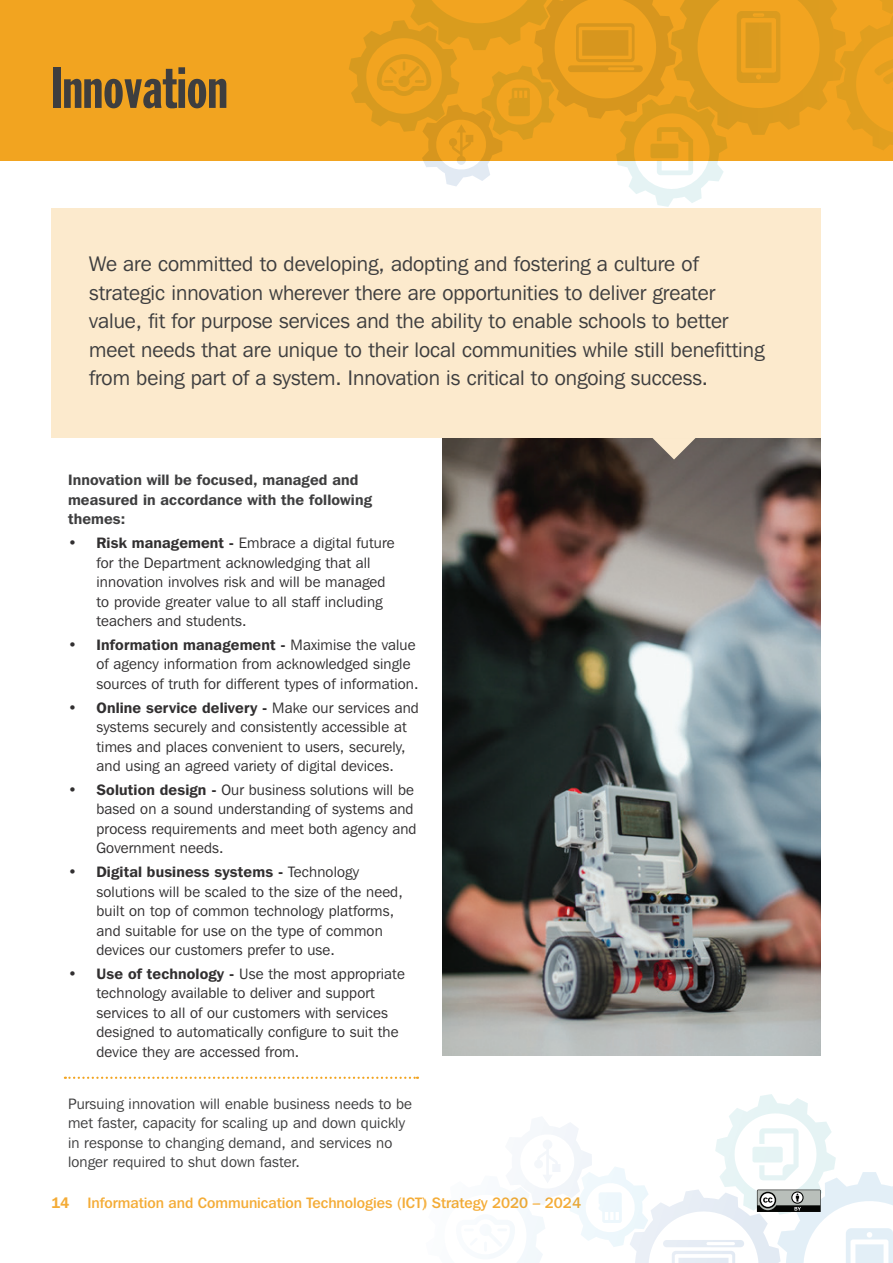
<style>
.page{position:relative;width:893px;height:1263px;background:#fff}
.page>*{position:absolute;margin:0;border:0;box-sizing:border-box;transform-origin:0 0}
.t1{font:57px "Franklin Gothic Extra Cond";color:#3e3e3f}
.t2{font:21px/28.5px "Franklin Gothic IT Cby BT";color:#3e3e3f}
.t3{font:15px/19.5px "Franklin Gothic IT Cby BT";letter-spacing:.01em;color:#312f30}
.t4{font:15px/19.5px "Franklin Gothic IT Cby BT";letter-spacing:.01em;color:#3e3e3f}
.t5{font:600 15px/19.5px "Franklin Gothic IT Cby BT";letter-spacing:.01em;color:#3e3e3f}
.t6{font:500 15px "Franklin Gothic IT Cby BT";color:#f4ac37}
.s1{font-weight:600}
</style>
<div class="page">
<div style="left:0;top:0;width:893px;height:160px;background:#f2a420"></div>
<img style="left:442px;top:438px;width:379px;height:617px">
<div style="left:51px;top:208px;width:770px;height:230px;background:#fceacd"></div>
<svg style="left:652px;top:438px;width:43px;height:21px"></svg>
<svg style="left:65px;top:1077px;width:353px;height:2px"></svg>
<svg style="left:349px;top:0;width:544px;height:207px"></svg>
<svg style="left:503px;top:1094px;width:390px;height:169px"></svg>
<h1 class="t1" style="left:51px;top:57px;width:178px">Innovation</h1>
<p class="t2" style="left:89px;top:249px;width:676px">We are committed to developing, adopting and fostering a culture of strategic innovation wherever there are opportunities to deliver greater value, fit for purpose services and the ability to enable schools to better meet needs that are unique to their local communities while still benefitting from being part of a system. Innovation is critical to ongoing success.</p>
<p class="t5" style="left:68px;top:470px;width:305px">Innovation will be focused, managed and measured in accordance with the following themes:</p>
<p class="t3" style="left:97px;top:533px;width:300px;text-indent:-28px"><span class="s1">• Risk management -</span> Embrace a digital future for the Department acknowledging that all innovation involves risk and will be managed to provide greater value to all staff including teachers and students.</p>
<p class="t3" style="left:97px;top:635px;width:324px;text-indent:-28px"><span class="s1">• Information management -</span> Maximise the value of agency information from acknowledged single sources of truth for different types of information.</p>
<p class="t3" style="left:97px;top:697px;width:324px;text-indent:-28px"><span class="s1">• Online service delivery -</span> Make our services and systems securely and consistently accessible at times and places convenient to users, securely, and using an agreed variety of digital devices.</p>
<p class="t3" style="left:97px;top:780px;width:322px;text-indent:-28px"><span class="s1">• Solution design -</span> Our business solutions will be based on a sound understanding of systems and process requirements and meet both agency and Government needs.</p>
<p class="t3" style="left:97px;top:862px;width:308px;text-indent:-28px"><span class="s1">• Digital business systems -</span> Technology solutions will be scaled to the size of the need, built on top of common technology platforms, and suitable for use on the type of common devices our customers prefer to use.</p>
<p class="t3" style="left:97px;top:964px;width:310px;text-indent:-28px"><span class="s1">• Use of technology -</span> Use the most appropriate technology available to deliver and support services to all of our customers with services designed to automatically configure to suit the device they are accessed from.</p>
<p class="t4" style="left:68px;top:1093px;width:346px">Pursuing innovation will enable business needs to be met faster, capacity for scaling up and down quickly in response to changing demand, and services no longer required to shut down faster.</p>
<p class="t6" style="left:51px;top:1193px;width:531px"><span class="s1">14</span> Information and Communication Technologies (ICT) Strategy 2020 – 2024</p>
</div>
